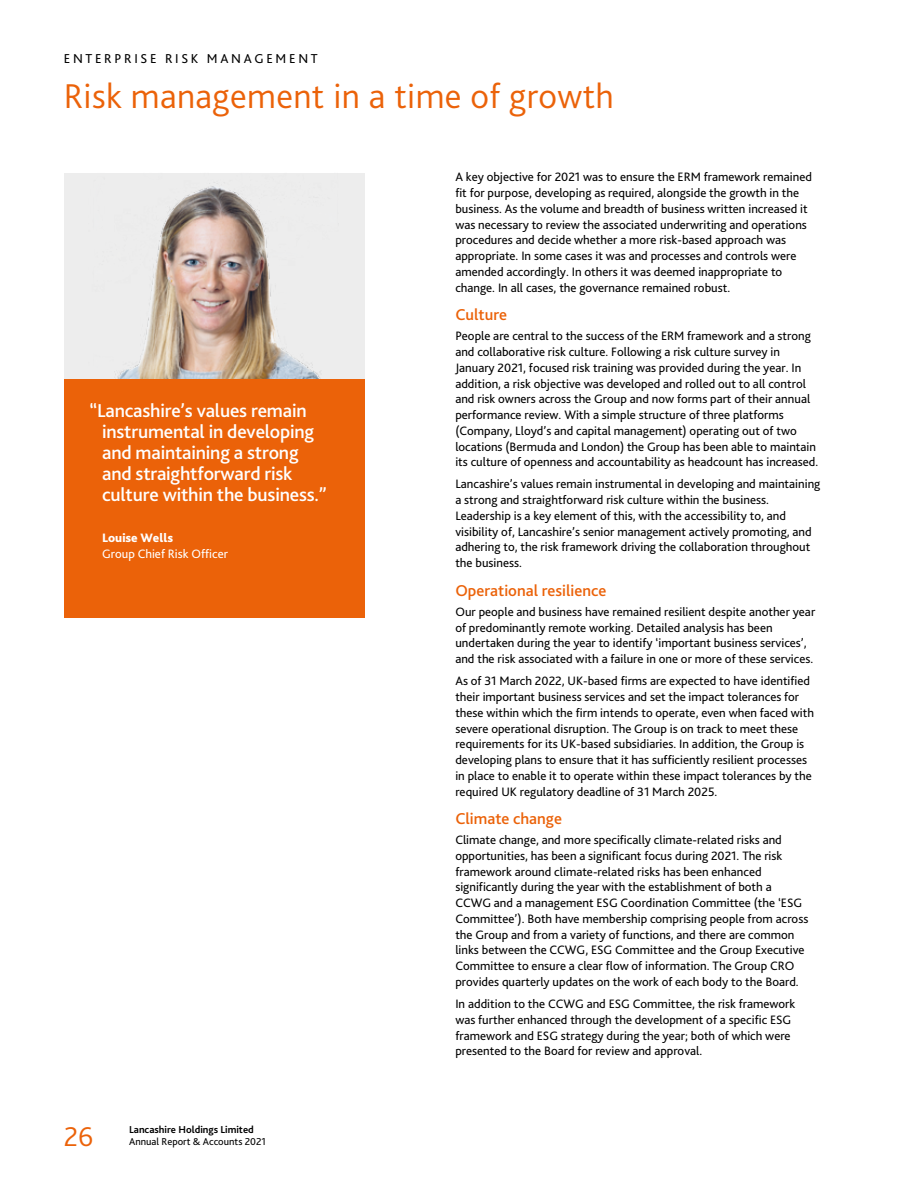
<style>
.page{position:relative;width:915px;height:1191px;background:#fff}
.page>*{position:absolute;margin:0;border:0;box-sizing:border-box;transform-origin:0 0}
.t1{font:300 36px "Bliss 2";letter-spacing:.01em;color:#eb6209}
.t2{font:300 28.5px "Bliss 2";color:#eb6209}
.t3{font:500 19.5px/21px "Bliss 2";letter-spacing:-.01em;color:#fff}
.t4{font:500 16.5px "Bliss 2";color:#eb6209}
.t5{font:13.5px "Bliss 2";letter-spacing:.2em;color:#000}
.t6{font:12.75px/15.8px "Bliss 2";color:#000}
.t7{font:12.75px "Bliss 2";color:#fff}
.t8{font:800 12.75px "Bliss 2";color:#fff}
.t9{font:700 10.5px "Bliss 2";color:#000}
.t10{font:10.5px "Bliss 2";color:#000}
</style>
<div class="page">
<div style="left:64px;top:379px;width:300px;height:238px;background:#eb6209"></div>
<img style="left:64px;top:173px;width:300px;height:205px">
<p class="t5" style="left:64px;top:50px;width:255px">ENTERPRISE RISK MANAGEMENT</p>
<h1 class="t1" style="left:64px;top:73px;width:551px">Risk management in a time of growth</h1>
<h3 class="t3" style="left:102px;top:400px;width:226px;text-indent:-13px">“Lancashire’s values remain instrumental in developing and maintaining a strong and straightforward risk culture within the business.”</h3>
<p class="t8" style="left:102px;top:530px;width:72px">Louise Wells</p>
<p class="t7" style="left:102px;top:546px;width:127px">Group Chief Risk Officer</p>
<h2 class="t2" style="left:64px;top:1118px;width:31px">26</h2>
<p class="t9" style="left:129px;top:1123px;width:126px">Lancashire Holdings Limited</p>
<p class="t10" style="left:129px;top:1135px;width:138px">Annual Report &amp; Accounts 2021</p>
<p class="t6" style="left:455px;top:169px;width:358px">A key objective for 2021 was to ensure the ERM framework remained fit for purpose, developing as required, alongside the growth in the business. As the volume and breadth of business written increased it was necessary to review the associated underwriting and operations procedures and decide whether a more risk-based approach was appropriate. In some cases it was and processes and controls were amended accordingly. In others it was deemed inappropriate to change. In all cases, the governance remained robust.</p>
<p class="t4" style="left:455px;top:304px;width:53px">Culture</p>
<p class="t6" style="left:455px;top:328px;width:364px">People are central to the success of the ERM framework and a strong and collaborative risk culture. Following a risk culture survey in January 2021, focused risk training was provided during the year. In addition, a risk objective was developed and rolled out to all control and risk owners across the Group and now forms part of their annual performance review. With a simple structure of three platforms (Company, Lloyd’s and capital management) operating out of two locations (Bermuda and London) the Group has been able to maintain its culture of openness and accountability as headcount has increased.</p>
<p class="t6" style="left:455px;top:476px;width:366px">Lancashire’s values remain instrumental in developing and maintaining a strong and straightforward risk culture within the business.<br>Leadership is a key element of this, with the accessibility to, and visibility of, Lancashire’s senior management actively promoting, and adhering to, the risk framework driving the collaboration throughout the business.</p>
<p class="t4" style="left:455px;top:580px;width:152px">Operational resilience</p>
<p class="t6" style="left:455px;top:604px;width:361px">Our people and business have remained resilient despite another year of predominantly remote working. Detailed analysis has been undertaken during the year to identify ‘important business services’, and the risk associated with a failure in one or more of these services.</p>
<p class="t6" style="left:455px;top:673px;width:360px">As of 31 March 2022, UK-based firms are expected to have identified their important business services and set the impact tolerances for these within which the firm intends to operate, even when faced with severe operational disruption. The Group is on track to meet these requirements for its UK-based subsidiaries. In addition, the Group is developing plans to ensure that it has sufficiently resilient processes in place to enable it to operate within these impact tolerances by the required UK regulatory deadline of 31 March 2025.</p>
<p class="t4" style="left:455px;top:808px;width:108px">Climate change</p>
<p class="t6" style="left:455px;top:832px;width:354px">Climate change, and more specifically climate-related risks and opportunities, has been a significant focus during 2021. The risk framework around climate-related risks has been enhanced significantly during the year with the establishment of both a CCWG and a management ESG Coordination Committee (the ‘ESG Committee’). Both have membership comprising people from across the Group and from a variety of functions, and there are common links between the CCWG, ESG Committee and the Group Executive Committee to ensure a clear flow of information. The Group CRO provides quarterly updates on the work of each body to the Board.</p>
<p class="t6" style="left:455px;top:996px;width:341px">In addition to the CCWG and ESG Committee, the risk framework was further enhanced through the development of a specific ESG framework and ESG strategy during the year; both of which were presented to the Board for review and approval.</p>
</div>
